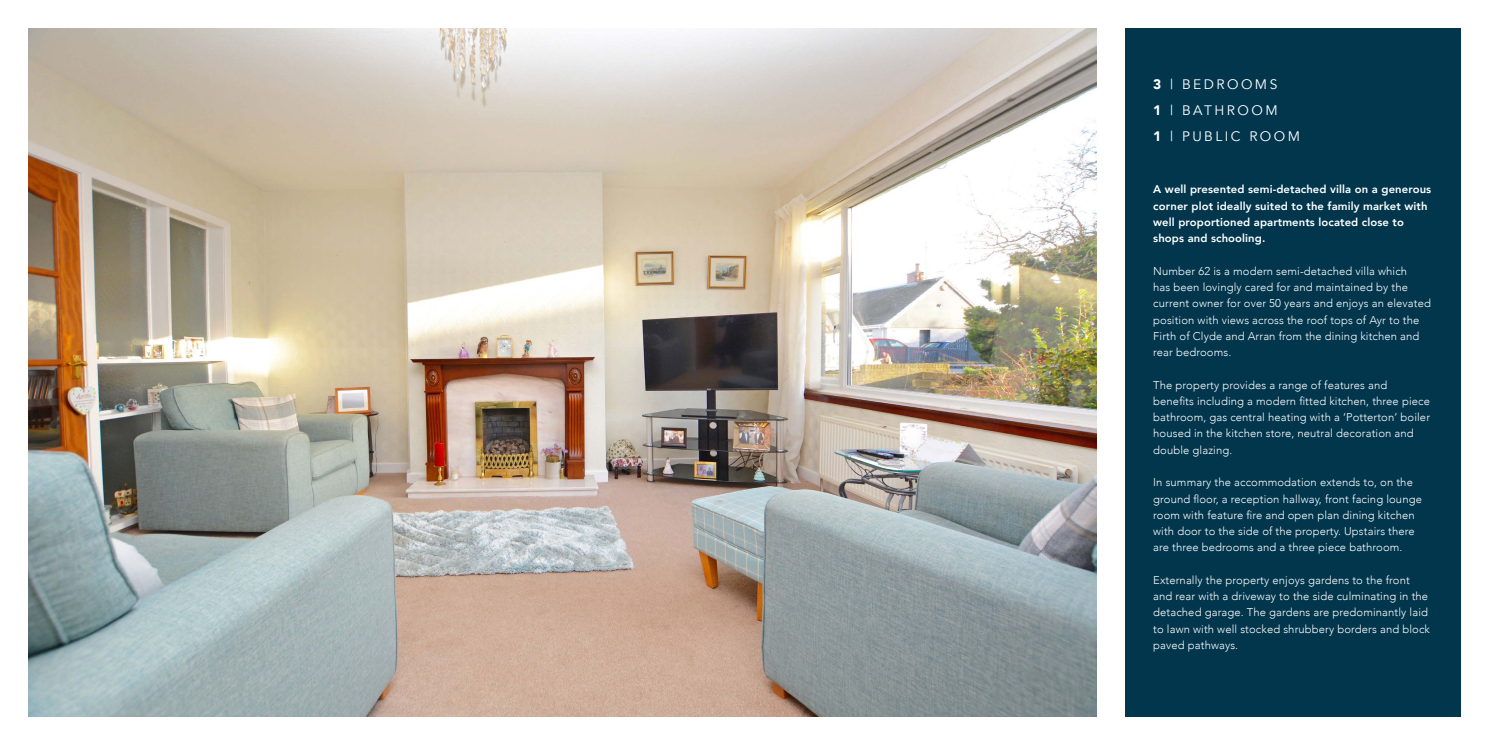
<style>
.page{position:relative;width:1489px;height:745px;background:#fff}
.page>*{position:absolute;margin:0;border:0;box-sizing:border-box;transform-origin:0 0}
.t1{font:13.75px "Avenir";letter-spacing:.18em;color:#fff}
.t2{font:300 11.25px/16.2px "Avenir";letter-spacing:.01em;color:#fff}
.t3{font:800 11.25px/16.2px "Avenir";letter-spacing:.01em;color:#fff}
.s1{font-weight:900}
</style>
<div class="page">
<div style="left:28px;top:28px;width:1432px;height:688px;background:#01364d"></div>
<div style="left:1096px;top:0;width:28px;height:744px;background:#fff"></div>
<img style="left:28px;top:28px;width:1068px;height:688px">
<p class="t1" style="left:1153px;top:75px;width:126px"><span class="s1">3</span> | BEDROOMS</p>
<p class="t1" style="left:1153px;top:102px;width:126px"><span class="s1">1</span> | BATHROOM</p>
<p class="t1" style="left:1153px;top:128px;width:148px"><span class="s1">1</span> | PUBLIC ROOM</p>
<p class="t3" style="left:1153px;top:181px;width:279px">A well presented semi-detached villa on a generous corner plot ideally suited to the family market with well proportioned apartments located close to shops and schooling.</p>
<p class="t2" style="left:1153px;top:262px;width:279px">Number 62 is a modern semi-detached villa which<br>has been lovingly cared for and maintained by the current owner for over 50 years and enjoys an elevated position with views across the roof tops of Ayr to the Firth of Clyde and Arran from the dining kitchen and rear bedrooms.</p>
<p class="t2" style="left:1153px;top:376px;width:278px">The property provides a range of features and benefits including a modern fitted kitchen, three piece bathroom, gas central heating with a ‘Potterton’ boiler housed in the kitchen store, neutral decoration and double glazing.</p>
<p class="t2" style="left:1153px;top:474px;width:270px">In summary the accommodation extends to, on the ground floor, a reception hallway, front facing lounge room with feature fire and open plan dining kitchen with door to the side of the property. Upstairs there are three bedrooms and a three piece bathroom.</p>
<p class="t2" style="left:1153px;top:571px;width:278px">Externally the property enjoys gardens to the front and rear with a driveway to the side culminating in the detached garage. The gardens are predominantly laid to lawn with well stocked shrubbery borders and block paved pathways.</p>
</div>
